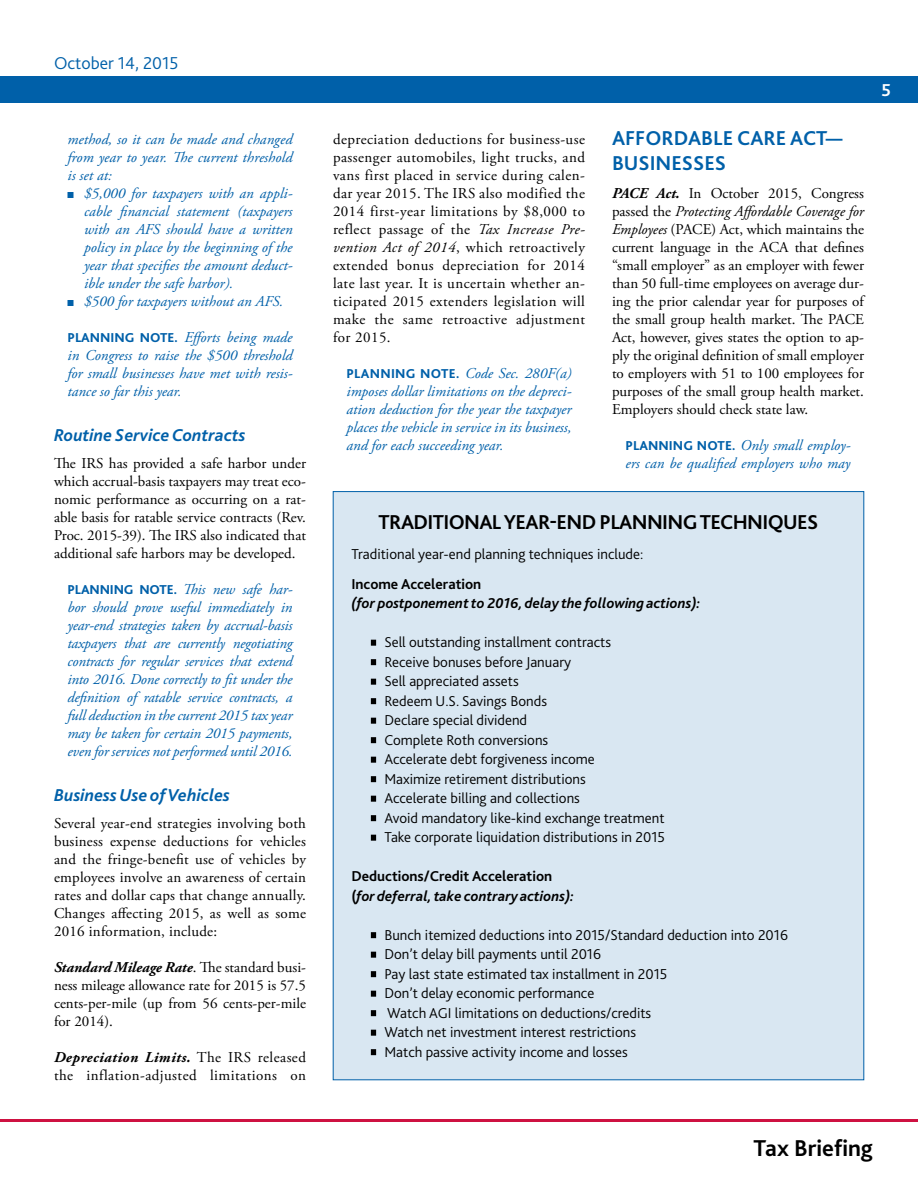
<style>
.page{position:relative;width:918px;height:1188px;background:#fff}
.page>*{position:absolute;margin:0;border:0;box-sizing:border-box;transform-origin:0 0}
.t1{font:700 24px "Bliss 2";color:#000}
.H6_A_i{font:700 21px "Bliss 2";letter-spacing:-.03em;color:#000}
.H2{font:700 21px/25.2px "Bliss 2";color:#0060a9}
.t2{font:italic 700 18px "Bliss 2";color:#0060a9}
.t3{font:300 18px "Bliss 2";color:#0060a9}
.t4{font:700 18px "Bliss 2";color:#fff}
.Body_A{font:15px/18px "Adobe Garamond Pro";color:#000;text-align:justify}
.Body_B{font:italic 15px/18px "Adobe Garamond Pro";color:#0060a9;text-align:justify}
.Table_Body_A{font:300 15px "Bliss 2";color:#000}
.Table_Body_A-2{font:italic 700 15px/19.5px "Bliss 2";color:#000}
.Body_A-2{font:15px/18px "Adobe Garamond Pro";letter-spacing:.03em;color:#000}
.Table_Body_A-3{font:700 15px "Bliss 2";color:#000}
.s1{font-family:"Bliss 2";font-weight:800;font-style:normal;font-size:13.5px}
.s2{font-weight:700;font-style:italic}
.s3{font-style:italic}
.s4{font-style:normal}
</style>
<div class="page">
<div style="left:0;top:76px;width:918px;height:28px;background:#0060a9"></div>
<hr style="left:0;top:1119px;width:918px;height:3px;background:#ce1141">
<svg style="left:68px;top:192px;width:6px;height:6px"></svg>
<svg style="left:68px;top:300px;width:6px;height:6px"></svg>
<div style="left:333px;top:492px;width:531px;height:588px;background:#d9e7f2"></div>
<svg style="left:371px;top:640px;width:5px;height:6px"></svg>
<svg style="left:371px;top:659px;width:5px;height:6px"></svg>
<svg style="left:371px;top:679px;width:5px;height:6px"></svg>
<svg style="left:371px;top:698px;width:5px;height:6px"></svg>
<svg style="left:371px;top:718px;width:5px;height:6px"></svg>
<svg style="left:371px;top:737px;width:5px;height:6px"></svg>
<svg style="left:371px;top:757px;width:5px;height:6px"></svg>
<svg style="left:371px;top:776px;width:5px;height:6px"></svg>
<svg style="left:371px;top:796px;width:5px;height:6px"></svg>
<svg style="left:371px;top:815px;width:5px;height:6px"></svg>
<svg style="left:371px;top:835px;width:5px;height:6px"></svg>
<svg style="left:371px;top:932px;width:5px;height:6px"></svg>
<svg style="left:371px;top:952px;width:5px;height:6px"></svg>
<svg style="left:371px;top:971px;width:5px;height:6px"></svg>
<svg style="left:371px;top:991px;width:5px;height:6px"></svg>
<svg style="left:371px;top:1010px;width:5px;height:6px"></svg>
<svg style="left:371px;top:1030px;width:5px;height:6px"></svg>
<svg style="left:371px;top:1049px;width:5px;height:6px"></svg>
<p class="t3" style="left:54px;top:52px;width:126px">October 14, 2015</p>
<p class="Body_B" style="left:68px;top:131px;width:227px">method, so it can be made and changed from year to year. The current threshold is set at:</p>
<p class="Body_B" style="left:84px;top:185px;width:210px">$5,000 for taxpayers with an appli&shy;cable financial statement (taxpayers with an AFS should have a written policy in place by the beginning of the year that specifies the amount deduct&shy;ible under the safe harbor).</p>
<p class="Body_B" style="left:84px;top:293px;width:201px">$500 for taxpayers without an AFS.</p>
<p class="Body_B" style="left:68px;top:329px;width:227px"><span class="s1">PLANNING NOTE.</span> Efforts being made in Congress to raise the $500 threshold for small businesses have met with resis&shy;tance so far this year.</p>
<h3 class="t2" style="left:54px;top:424px;width:193px">Routine Service Contracts</h3>
<p class="Body_A" style="left:54px;top:455px;width:254px">The IRS has provided a safe harbor under which accrual-basis taxpayers may treat eco&shy;nomic performance as occurring on a rat&shy;able basis for ratable service contracts (Rev.<br>Proc. 2015-39). The IRS also indicated that additional safe harbors may be developed.</p>
<p class="Body_B" style="left:68px;top:581px;width:227px"><span class="s1">PLANNING NOTE.</span> This new safe har&shy;bor should prove useful immediately in year-end strategies taken by accrual-basis taxpayers that are currently negotiating contracts for regular services that extend into 2016. Done correctly to fit under the definition of ratable service contracts, a full deduction in the current 2015 tax year may be taken for certain 2015 payments, even for services not performed until 2016.</p>
<h3 class="t2" style="left:54px;top:784px;width:177px">Business Use of Vehicles</h3>
<p class="Body_A" style="left:54px;top:815px;width:254px">Several year-end strategies involving both business expense deductions for vehicles and the fringe-benefit use of vehicles by employees involve an awareness of certain rates and dollar caps that change annually.<br>Changes affecting 2015, as well as some 2016 information, include:</p>
<p class="Body_A" style="left:54px;top:959px;width:254px"><span class="s2">Standard Mileage Rate</span>. The standard busi&shy;ness mileage allowance rate for 2015 is 57.5 cents-per-mile (up from 56 cents-per-mile for 2014).</p>
<p class="Body_A-2" style="left:54px;top:1049px;width:254px"><span class="s2">Depreciation Limits.</span> The IRS released the inflation-adjusted limitations on</p>
<p class="Body_A" style="left:333px;top:131px;width:254px">depreciation deductions for business-use passenger automobiles, light trucks, and vans first placed in service during calen&shy;dar year 2015. The IRS also modified the 2014 first-year limitations by $8,000 to reflect passage of the <span class="s3">Tax Increase Pre&shy;vention Act of 2014</span>, which retroactively extended bonus depreciation for 2014 late last year. It is uncertain whether an&shy;ticipated 2015 extenders legislation will make the same retroactive adjustment for 2015.</p>
<p class="Body_B" style="left:346px;top:365px;width:227px"><span class="s1">PLANNING NOTE.</span> Code Sec. 280F(a) imposes dollar limitations on the depreci&shy;ation deduction for the year the taxpayer places the vehicle in service in its business, and for each succeeding year.</p>
<p class="H2" style="left:612px;top:125px;width:232px">AFFORDABLE CARE ACT—<br>BUSINESSES</p>
<p class="Body_A" style="left:612px;top:185px;width:254px"><span class="s2">PACE Act.</span> In October 2015, Congress passed the <span class="s3">Protecting Affordable Coverage for Employees</span> (PACE) Act, which maintains the current language in the ACA that defines “small employer” as an employer with fewer than 50 full-time employees on average dur&shy;ing the prior calendar year for purposes of the small group health market. The PACE Act, however, gives states the option to ap&shy;ply the original definition of small employer to employers with 51 to 100 employees for purposes of the small group health market.<br>Employers should check state law.</p>
<p class="Body_B" style="left:626px;top:437px;width:226px"><span class="s1">PLANNING NOTE.</span> Only small employ&shy;ers can be qualified employers who may</p>
<p class="t4" style="left:881px;top:79px;width:11px">5</p>
<p class="H6_A_i" style="left:379px;top:509px;width:441px">TRADITIONAL YEAR-END PLANNING TECHNIQUES</p>
<p class="Table_Body_A" style="left:351px;top:544px;width:294px">Traditional year-end planning techniques include:</p>
<p class="Table_Body_A-3" style="left:351px;top:574px;width:131px">Income Acceleration</p>
<p class="Table_Body_A-2" style="left:351px;top:593px;width:351px">(for postponement to 2016, delay the following actions):</p>
<p class="Table_Body_A" style="left:384px;top:633px;width:228px">Sell outstanding installment contracts</p>
<p class="Table_Body_A" style="left:384px;top:652px;width:188px">Receive bonuses before January</p>
<p class="Table_Body_A" style="left:384px;top:672px;width:136px">Sell appreciated assets</p>
<p class="Table_Body_A" style="left:384px;top:691px;width:164px">Redeem U.S. Savings Bonds</p>
<p class="Table_Body_A" style="left:384px;top:711px;width:144px">Declare special dividend</p>
<p class="Table_Body_A" style="left:384px;top:730px;width:165px">Complete Roth conversions</p>
<p class="Table_Body_A" style="left:384px;top:750px;width:212px">Accelerate debt forgiveness income</p>
<p class="Table_Body_A" style="left:384px;top:769px;width:203px">Maximize retirement distributions</p>
<p class="Table_Body_A" style="left:384px;top:789px;width:197px">Accelerate billing and collections</p>
<p class="Table_Body_A" style="left:384px;top:808px;width:282px">Avoid mandatory like-kind exchange treatment</p>
<p class="Table_Body_A" style="left:384px;top:828px;width:282px">Take corporate liquidation distributions in 2015</p>
<p class="Table_Body_A-2" style="left:351px;top:866px;width:224px"><span class="s4">Deductions/Credit Acceleration (</span>for deferral, take contrary actions):</p>
<p class="Table_Body_A" style="left:384px;top:925px;width:405px">Bunch itemized deductions into 2015/Standard deduction into 2016</p>
<p class="Table_Body_A" style="left:384px;top:945px;width:218px">Don’t delay bill payments until 2016</p>
<p class="Table_Body_A" style="left:384px;top:964px;width:285px">Pay last state estimated tax installment in 2015</p>
<p class="Table_Body_A" style="left:384px;top:984px;width:211px">Don’t delay economic performance</p>
<p class="Table_Body_A" style="left:387px;top:1003px;width:266px">Watch AGI limitations on deductions/credits</p>
<p class="Table_Body_A" style="left:384px;top:1023px;width:253px">Watch net investment interest restrictions</p>
<p class="Table_Body_A" style="left:384px;top:1042px;width:245px">Match passive activity income and losses</p>
<h1 class="t1" style="left:754px;top:1133px;width:121px">Tax Briefing</h1>
</div>
